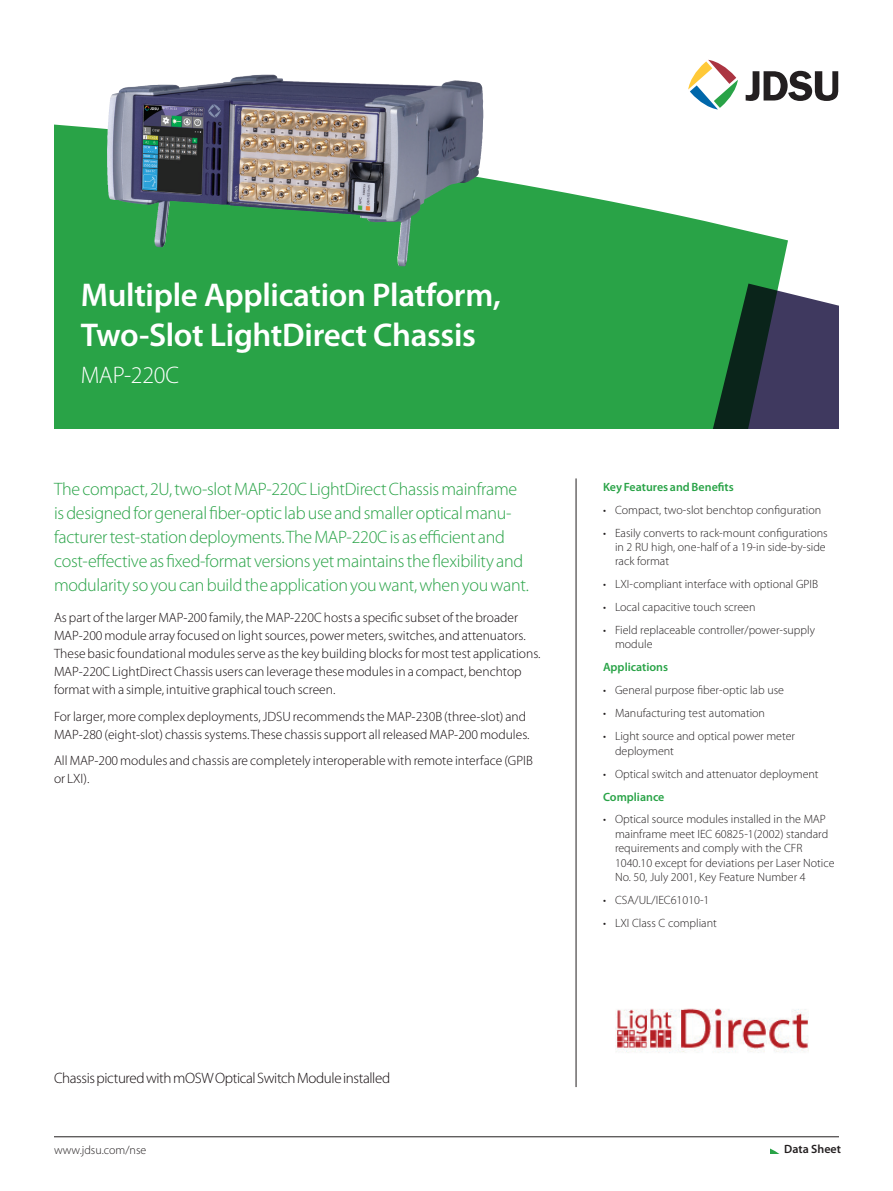
<style>
.page{position:relative;width:893px;height:1191px;background:#fff}
.page>*{position:absolute;margin:0;border:0;box-sizing:border-box;transform-origin:0 0}
.t1{font:600 33px/39.6px "Myriad Pro";letter-spacing:-.01em;color:#fff}
.t2{font:300 24px "Myriad Pro";letter-spacing:-.01em;color:#fff}
.t3{font:300 18px/24px "Myriad Pro";letter-spacing:-.015em;color:#29a347}
.t4{font:300 15px "Myriad Pro";letter-spacing:-.025em;color:#110a0c}
.t5{font:300 13.5px/18px "Myriad Pro";color:#110a0c}
.t6{font:300 12px/14.4px "Myriad Pro";color:#231f20}
.t7{font:600 12px "Myriad Pro";color:#29a347}
.t8{font:600 12px "Myriad Pro";color:#231f20}
</style>
<div class="page">
<svg style="left:771px;top:1149px;width:7px;height:4px"></svg>
<hr style="left:54px;top:1136px;width:785px;height:1px;background:#231f20">
<svg style="left:688px;top:60px;width:50px;height:37px"></svg>
<svg style="left:746px;top:71px;width:92px;height:30px"></svg>
<svg style="left:54px;top:97px;width:734px;height:331px;fill:#29a347"></svg>
<svg style="left:675px;top:283px;width:164px;height:145px;background:#34614f"></svg>
<hr style="left:576px;top:478px;width:1px;height:609px;background:#231f20">
<img style="left:615px;top:1008px;width:194px;height:45px">
<img style="left:107px;top:75px;width:153px;height:172px">
<h1 class="t1" style="left:81px;top:274px;width:422px">Multiple Application Platform,<br>Two-Slot LightDirect Chassis</h1>
<h2 class="t2" style="left:81px;top:360px;width:100px">MAP-220C</h2>
<p class="t3" style="left:54px;top:477px;width:476px">The compact, 2U, two-slot MAP-220C LightDirect Chassis mainframe is designed for general fiber-optic lab use and smaller optical manu&shy;facturer test-station deployments. The MAP-220C is as efficient and cost-effective as fixed-format versions yet maintains the flexibility and modularity so you can build the application you want, when you want.</p>
<p class="t5" style="left:54px;top:608px;width:488px">As part of the larger MAP-200 family, the MAP-220C hosts a specific subset of the broader MAP-200 module array focused on light sources, power meters, switches, and attenuators.<br>These basic foundational modules serve as the key building blocks for most test applications.<br>MAP-220C LightDirect Chassis users can leverage these modules in a compact, benchtop format with a simple, intuitive graphical touch screen.</p>
<p class="t5" style="left:54px;top:707px;width:477px">For larger, more complex deployments, JDSU recommends the MAP-230B (three-slot) and<br>MAP-280 (eight-slot) chassis systems. These chassis support all released MAP-200 modules.</p>
<p class="t5" style="left:54px;top:751px;width:480px">All MAP-200 modules and chassis are completely interoperable with remote interface (GPIB or LXI).</p>
<p class="t4" style="left:54px;top:1069px;width:338px">Chassis pictured with mOSW Optical Switch Module installed</p>
<p class="t7" style="left:603px;top:479px;width:132px">Key Features and Benefits</p>
<p class="t6" style="left:603px;top:502px;width:220px">• Compact, two-slot benchtop configuration</p>
<p class="t6" style="left:615px;top:525px;width:214px;text-indent:-12px">• Easily converts to rack-mount configurations in 2 RU high, one-half of a 19-in side-by-side rack format</p>
<p class="t6" style="left:603px;top:577px;width:217px">• LXI-compliant interface with optional GPIB</p>
<p class="t6" style="left:603px;top:600px;width:154px">• Local capacitive touch screen</p>
<p class="t6" style="left:615px;top:623px;width:201px;text-indent:-12px">• Field replaceable controller/power-supply module</p>
<p class="t7" style="left:603px;top:660px;width:67px">Applications</p>
<p class="t6" style="left:603px;top:683px;width:182px">• General purpose fiber-optic lab use</p>
<p class="t6" style="left:603px;top:706px;width:163px">• Manufacturing test automation</p>
<p class="t6" style="left:615px;top:729px;width:182px;text-indent:-12px">• Light source and optical power meter deployment</p>
<p class="t6" style="left:603px;top:766px;width:217px">• Optical switch and attenuator deployment</p>
<p class="t7" style="left:603px;top:789px;width:63px">Compliance</p>
<p class="t6" style="left:615px;top:812px;width:221px;text-indent:-12px">• Optical source modules installed in the MAP mainframe meet IEC 60825-1(2002) standard requirements and comply with the CFR 1040.10 except for deviations per Laser Notice No. 50, July 2001, Key Feature Number 4</p>
<p class="t6" style="left:603px;top:892px;width:108px">• CSA/UL/IEC61010-1</p>
<p class="t6" style="left:603px;top:915px;width:115px">• LXI Class C compliant</p>
<p class="t6" style="left:54px;top:1142px;width:94px">www.jdsu.com/nse</p>
<p class="t8" style="left:784px;top:1141px;width:58px">Data Sheet</p>
</div>
